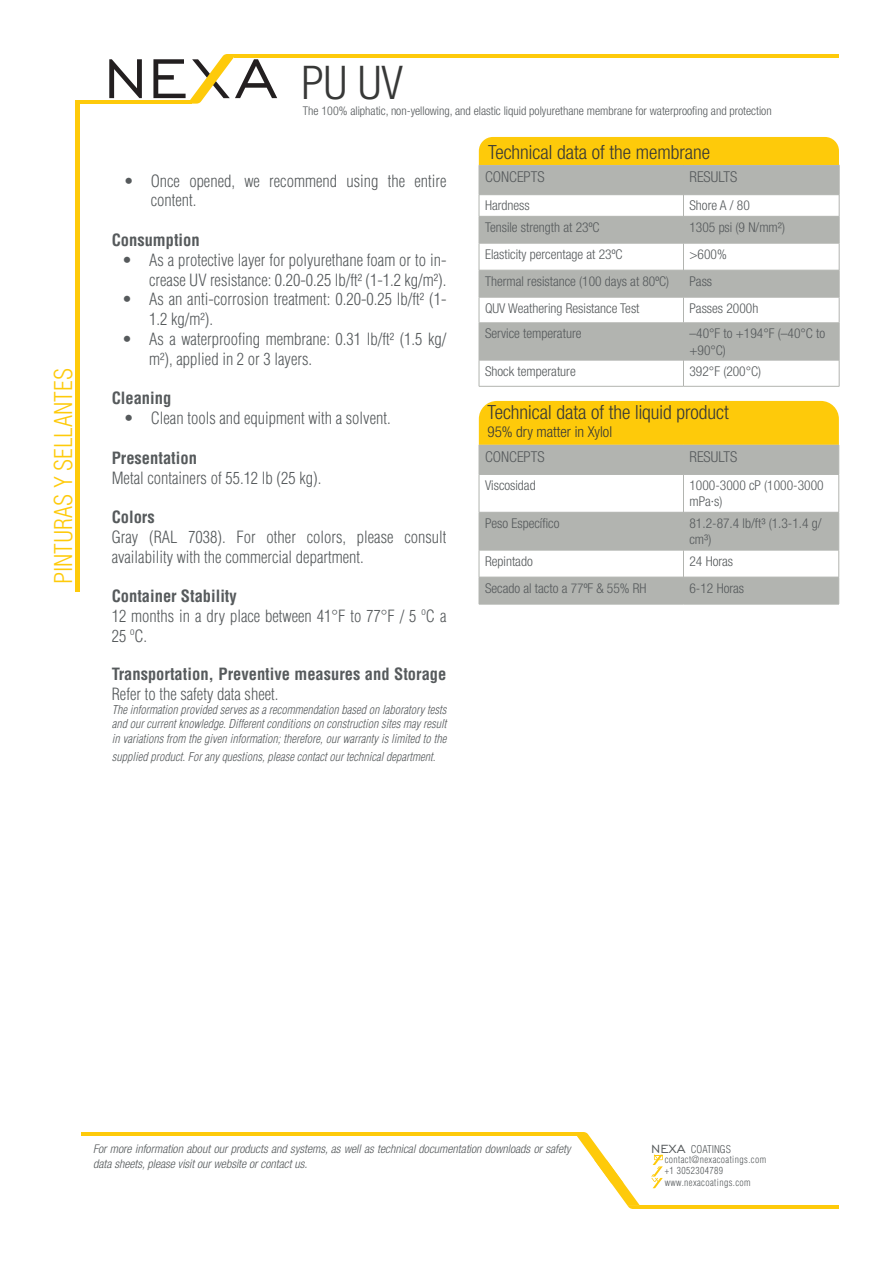
<style>
.page{position:relative;width:893px;height:1263px;background:#fff}
.page>*{position:absolute;margin:0;border:0;box-sizing:border-box;transform-origin:0 0}
.t1{font:300 condensed 46.5px "Helvetica Neue LT Com";color:#373837}
.t2{font:300 condensed 24px "Helvetica LT Std";color:#feca0a}
.t3{font:300 condensed 19.5px "Helvetica Neue LT Com";color:#373837}
.t4{font:300 condensed 16.5px/19.8px "Helvetica LT Std";color:#565a5c}
.t5{font:700 condensed 16.5px/19.8px "Helvetica LT Std";color:#565a5c}
.t6{font:300 condensed 15px "Helvetica Neue LT Com";color:#565a5c}
.t7{font:300 condensed 15px "Helvetica Neue LT Com";color:#373837}
.t8{font:300 condensed 13.5px/16.2px "Helvetica Neue LT Com";color:#565a5c}
.t9{font:italic 300 condensed 12px/14.4px "Helvetica LT Std";color:#565a5c;text-align:justify}
.t10{font:italic 300 condensed 12px "Helvetica Neue LT Com";color:#565a5c}
.t11{font:300 condensed 12px "Helvetica Neue LT Com";color:#565a5c}
.t12{font:300 condensed 10.5px "Helvetica LT Std";color:#565a5c}
.t13{font:300 condensed 9.6px "Helvetica LT Std";letter-spacing:.04em;color:#565a5c}
.s1{font-weight:300}
.s2{font-family:"Engravers Gothic BT";font-weight:400;font-stretch:normal;font-size:15px}
</style>
<div class="page">
<svg style="left:575px;top:1133px;width:65px;height:76px"></svg>
<hr style="left:81px;top:1133px;width:496px;height:2px;background:#feca0a">
<hr style="left:639px;top:1205px;width:200px;height:4px;background:#feca0a">
<svg style="left:651px;top:1155px;width:12px;height:33px"></svg>
<svg style="left:109px;top:59px;width:33px;height:39px"></svg>
<svg style="left:153px;top:54px;width:124px;height:50px"></svg>
<hr style="left:234px;top:54px;width:605px;height:3px;background:#feca0a">
<hr style="left:75px;top:100px;width:116px;height:4px;background:#feca0a">
<div style="left:75px;top:103px;width:5px;height:489px;background:#feca0a"></div>
<div style="left:480px;top:324px;width:359px;height:37px;background:#b2b4b0"></div>
<hr style="left:479px;top:323px;width:204px;height:1px;background:#b2b4b0">
<hr style="left:683px;top:323px;width:156px;height:1px;background:#b2b4b0">
<hr style="left:479px;top:386px;width:204px;height:1px;background:#b2b4b0">
<hr style="left:683px;top:386px;width:156px;height:1px;background:#b2b4b0">
<hr style="left:479px;top:323px;width:1px;height:38px;background:#b2b4b0">
<hr style="left:683px;top:323px;width:1px;height:38px;background:#b2b4b0">
<hr style="left:839px;top:323px;width:1px;height:38px;background:#b2b4b0">
<svg style="left:479px;top:361px;width:1px;height:25px"></svg>
<svg style="left:683px;top:361px;width:1px;height:25px"></svg>
<svg style="left:839px;top:361px;width:1px;height:25px"></svg>
<svg style="left:479px;top:137px;width:361px;height:186px"></svg>
<svg style="left:480px;top:511px;width:358px;height:93px;fill:#b2b4b0"></svg>
<hr style="left:683px;top:475px;width:1px;height:37px;background:#b2b4b0">
<hr style="left:683px;top:512px;width:1px;height:38px;background:#b2b4b0">
<hr style="left:479px;top:512px;width:204px;height:1px;background:#b2b4b0">
<hr style="left:683px;top:512px;width:156px;height:1px;background:#b2b4b0">
<hr style="left:683px;top:550px;width:156px;height:1px;background:#b2b4b0">
<hr style="left:479px;top:550px;width:204px;height:1px;background:#b2b4b0">
<hr style="left:479px;top:577px;width:204px;height:1px;background:#b2b4b0">
<hr style="left:683px;top:577px;width:156px;height:1px;background:#b2b4b0">
<svg style="left:683px;top:551px;width:1px;height:53px"></svg>
<hr style="left:479px;top:475px;width:1px;height:37px;background:#b2b4b0">
<hr style="left:838px;top:475px;width:1px;height:37px;background:#b2b4b0">
<hr style="left:479px;top:512px;width:1px;height:38px;background:#b2b4b0">
<hr style="left:838px;top:512px;width:1px;height:38px;background:#b2b4b0">
<svg style="left:479px;top:550px;width:1px;height:54px"></svg>
<svg style="left:838px;top:550px;width:1px;height:54px"></svg>
<hr style="left:479px;top:604px;width:204px;height:1px;background:#b2b4b0">
<hr style="left:683px;top:604px;width:156px;height:1px;background:#b2b4b0">
<hr style="left:479px;top:474px;width:204px;height:1px;background:#b2b4b0">
<hr style="left:683px;top:474px;width:156px;height:1px;background:#b2b4b0">
<svg style="left:479px;top:401px;width:360px;height:73px"></svg>
<p class="t2" style="left:48px;top:584px;width:217px;rotate:-90deg">PINTURAS Y SELLANTES</p>
<p class="t1" style="left:301px;top:56px;width:103px">PU UV</p>
<p class="t11" style="left:303px;top:104px;width:470px">The 100% aliphatic, non-yellowing, and elastic liquid polyurethane membrane for waterproofing and protection</p>
<p class="t4" style="left:151px;top:171px;width:297px;text-indent:-27px">• Once opened, we recommend using the entire content.</p>
<p class="t5" style="left:112px;top:230px;width:90px">Consumption</p>
<p class="t4" style="left:122px;top:250px;width:326px;text-align:right">• As a protective layer for polyurethane foam or to in&shy;crease UV resistance: 0.20-0.25 lb/ft² (1-1.2 kg/m²).</p>
<p class="t4" style="left:149px;top:289px;width:299px;text-indent:-27px">• As an anti-corrosion treatment: 0.20-0.25 lb/ft² (1-<br>1.2 kg/m²).</p>
<p class="t4" style="left:149px;top:329px;width:299px;text-indent:-27px">• As a waterproofing membrane: 0.31 lb/ft² (1.5 kg/ m²), applied in 2 or 3 layers.</p>
<p class="t5" style="left:112px;top:388px;width:61px">Cleaning</p>
<p class="t4" style="left:124px;top:408px;width:269px">• Clean tools and equipment with a solvent.</p>
<p class="t5" style="left:112px;top:448px;width:87px">Presentation</p>
<p class="t4" style="left:112px;top:468px;width:211px">Metal containers of 55.12 lb (25 kg).</p>
<p class="t5" style="left:112px;top:507px;width:45px">Colors</p>
<p class="t4" style="left:112px;top:527px;width:336px">Gray (RAL 7038). For other colors, please consult availability with the commercial department.</p>
<p class="t5" style="left:112px;top:586px;width:127px">Container Stability</p>
<p class="t4" style="left:112px;top:606px;width:336px">12 months in a dry place between 41°F to 77°F / 5 ºC a<br>25 ºC.</p>
<p class="t5" style="left:112px;top:664px;width:336px">Transportation, Preventive measures and Storage<br><span class="s1">Refer to the safety data sheet.</span></p>
<p class="t9" style="left:112px;top:703px;width:336px">The information provided serves as a recommendation based on laboratory tests and our current knowledge. Different conditions on construction sites may result in variations from the given information; therefore, our warranty is limited to the</p>
<p class="t9" style="left:112px;top:749px;width:325px">supplied product. For any questions, please contact our technical department.</p>
<p class="t3" style="left:488px;top:141px;width:224px">Technical data of the membrane</p>
<p class="t6" style="left:485px;top:168px;width:61px">CONCEPTS</p>
<p class="t6" style="left:689px;top:168px;width:49px">RESULTS</p>
<p class="t8" style="left:485px;top:197px;width:46px">Hardness</p>
<p class="t8" style="left:689px;top:197px;width:62px">Shore A / 80</p>
<p class="t8" style="left:485px;top:219px;width:116px">Tensile strength at 23ºC</p>
<p class="t8" style="left:689px;top:219px;width:97px">1305 psi (9 N/mm²)</p>
<p class="t8" style="left:485px;top:246px;width:139px">Elasticity percentage at 23ºC</p>
<p class="t8" style="left:689px;top:246px;width:39px">&gt;600%</p>
<p class="t8" style="left:485px;top:273px;width:186px">Thermal resistance (100 days at 80ºC)</p>
<p class="t8" style="left:689px;top:273px;width:24px">Pass</p>
<p class="t8" style="left:485px;top:300px;width:156px">QUV Weathering Resistance Test</p>
<p class="t8" style="left:689px;top:300px;width:70px">Passes 2000h</p>
<p class="t8" style="left:485px;top:326px;width:98px">Service temperature</p>
<p class="t8" style="left:689px;top:326px;width:137px">–40°F to +194°F (–40°C to +90°C)</p>
<p class="t8" style="left:485px;top:363px;width:92px">Shock temperature</p>
<p class="t8" style="left:689px;top:363px;width:73px">392°F (200°C)</p>
<p class="t3" style="left:487px;top:401px;width:243px">Technical data of the liquid product</p>
<p class="t7" style="left:487px;top:423px;width:126px">95% dry matter in Xylol</p>
<p class="t6" style="left:485px;top:448px;width:61px">CONCEPTS</p>
<p class="t6" style="left:689px;top:448px;width:49px">RESULTS</p>
<p class="t8" style="left:485px;top:477px;width:52px">Viscosidad</p>
<p class="t8" style="left:689px;top:477px;width:136px">1000-3000 cP (1000-3000 mPa·s)</p>
<p class="t8" style="left:485px;top:515px;width:76px">Peso Específico</p>
<p class="t8" style="left:689px;top:515px;width:134px">81.2-87.4 lb/ft³ (1.3-1.4 g/ cm³)</p>
<p class="t8" style="left:485px;top:553px;width:49px">Repintado</p>
<p class="t8" style="left:689px;top:553px;width:45px">24 Horas</p>
<p class="t8" style="left:485px;top:580px;width:163px">Secado al tacto a 77ºF &amp; 55% RH</p>
<p class="t8" style="left:689px;top:580px;width:56px">6-12 Horas</p>
<p class="t10" style="left:93px;top:1142px;width:479px">For more information about our products and systems, as well as technical documentation downloads or safety</p>
<p class="t12" style="left:651px;top:1142px;width:81px"><span class="s2">NEXA</span> COATINGS</p>
<p class="t10" style="left:93px;top:1156px;width:216px">data sheets, please visit our website or contact us.</p>
<p class="t13" style="left:665px;top:1153px;width:103px">contact@nexacoatings.com</p>
<p class="t13" style="left:665px;top:1165px;width:60px">+1 3052304789</p>
<p class="t13" style="left:665px;top:1176px;width:87px">www.nexacoatings.com</p>
</div>
